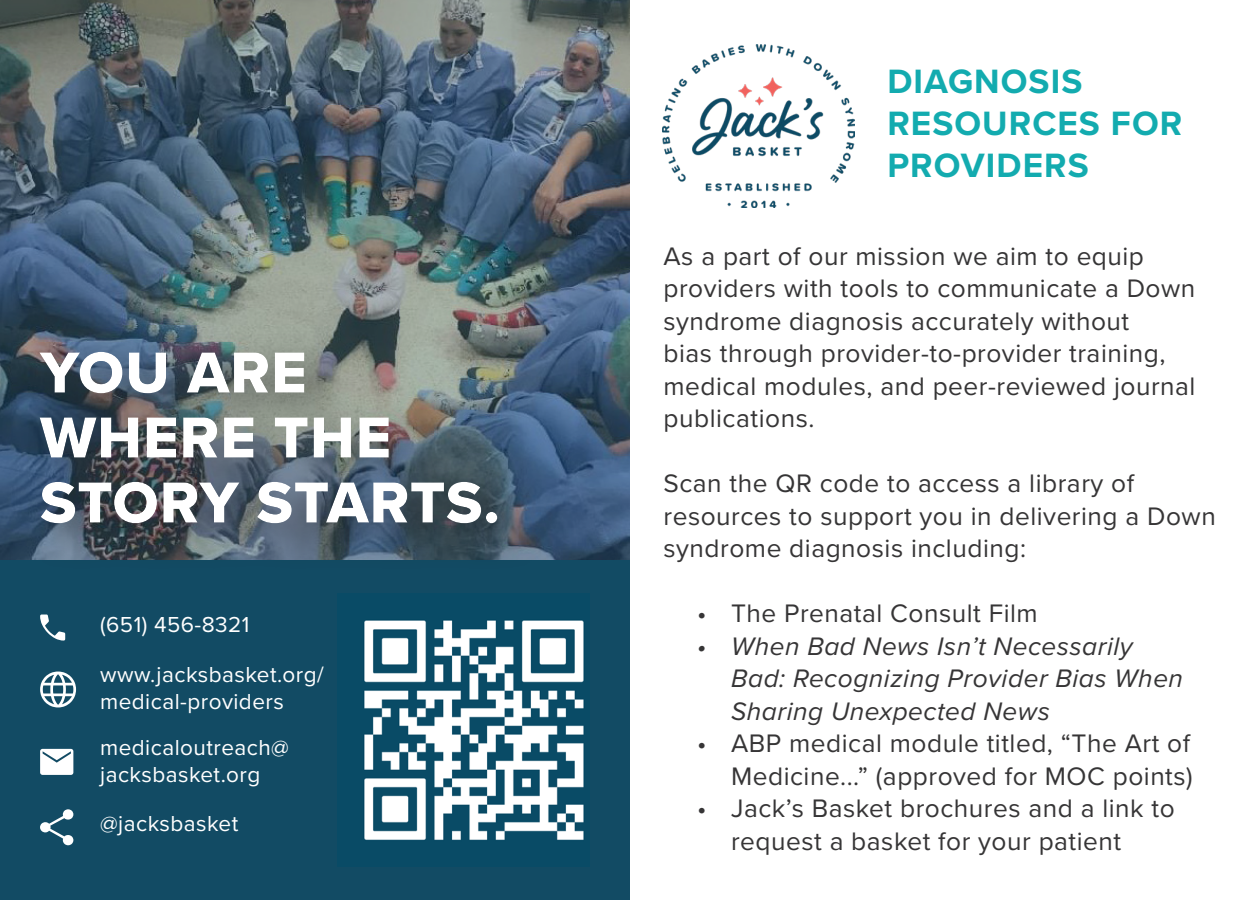
<style>
.page{position:relative;width:1260px;height:900px;background:#fff}
.page>*{position:absolute;margin:0;border:0;box-sizing:border-box;transform-origin:0 0}
.t1{font:60px/65px "Proxima Nova Extrabld";letter-spacing:.02em;color:#fff}
.t2{font:700 35px/42px "Proxima Nova";letter-spacing:.03em;color:#13abaf}
.t3{font:26.25px/32.5px "Proxima Nova";letter-spacing:.02em;color:#363536}
.t4{font:italic 26.25px/32.5px "Proxima Nova";letter-spacing:.02em;color:#363536}
.t5{font:22.5px "Proxima Nova";letter-spacing:.02em;color:#fff}
</style>
<div class="page">
<div style="left:0;top:560px;width:630px;height:340px;background:#124b64"></div>
<img style="left:0;top:0;width:630px;height:560px">
<div style="left:24px;top:329px;width:526px;height:244px;background:#231f20;opacity:.45"></div>
<div style="left:14px;top:326px;width:612px;height:229px;background:#fff;opacity:.75"></div>
<img style="left:662px;top:44px;width:193px;height:163px">
<img style="left:363px;top:619px;width:222px;height:222px">
<svg style="left:40px;top:615px;width:25px;height:26px"></svg>
<svg style="left:40px;top:672px;width:36px;height:35px"></svg>
<svg style="left:40px;top:749px;width:33px;height:26px"></svg>
<svg style="left:40px;top:809px;width:33px;height:36px"></svg>
<h1 class="t1" style="left:40px;top:339px;width:461px">YOU ARE<br>WHERE THE<br>STORY STARTS.</h1>
<p class="t5" style="left:100px;top:608px;width:151px">(651) 456-8321</p>
<p class="t5" style="left:100px;top:658px;width:225px">www.jacksbasket.org/</p>
<p class="t5" style="left:100px;top:685px;width:185px">medical-providers</p>
<p class="t5" style="left:100px;top:730px;width:190px">medicaloutreach@</p>
<p class="t5" style="left:100px;top:757px;width:162px">jacksbasket.org</p>
<p class="t5" style="left:100px;top:807px;width:140px">@jacksbasket</p>
<p class="t2" style="left:887px;top:60px;width:296px">DIAGNOSIS<br>RESOURCES FOR<br>PROVIDERS</p>
<p class="t3" style="left:664px;top:239px;width:533px">As a part of our mission we aim to equip providers with tools to communicate a Down syndrome diagnosis accurately without<br>bias through provider-to-provider training, medical modules, and peer-reviewed journal publications.</p>
<p class="t3" style="left:664px;top:466px;width:554px">Scan the QR code to access a library of resources to support you in delivering a Down syndrome diagnosis including:</p>
<p class="t3" style="left:697px;top:596px;width:342px">• The Prenatal Consult Film</p>
<p class="t4" style="left:731px;top:629px;width:454px;text-indent:-34px">• When Bad News Isn’t Necessarily<br>Bad: Recognizing Provider Bias When<br>Sharing Unexpected News</p>
<p class="t3" style="left:697px;top:726px;width:497px;text-align:right">• ABP medical module titled, “The Art of<br>Medicine...” (approved for MOC points)</p>
<p class="t3" style="left:731px;top:791px;width:445px;text-indent:-34px">• Jack’s Basket brochures and a link to request a basket for your patient</p>
</div>
